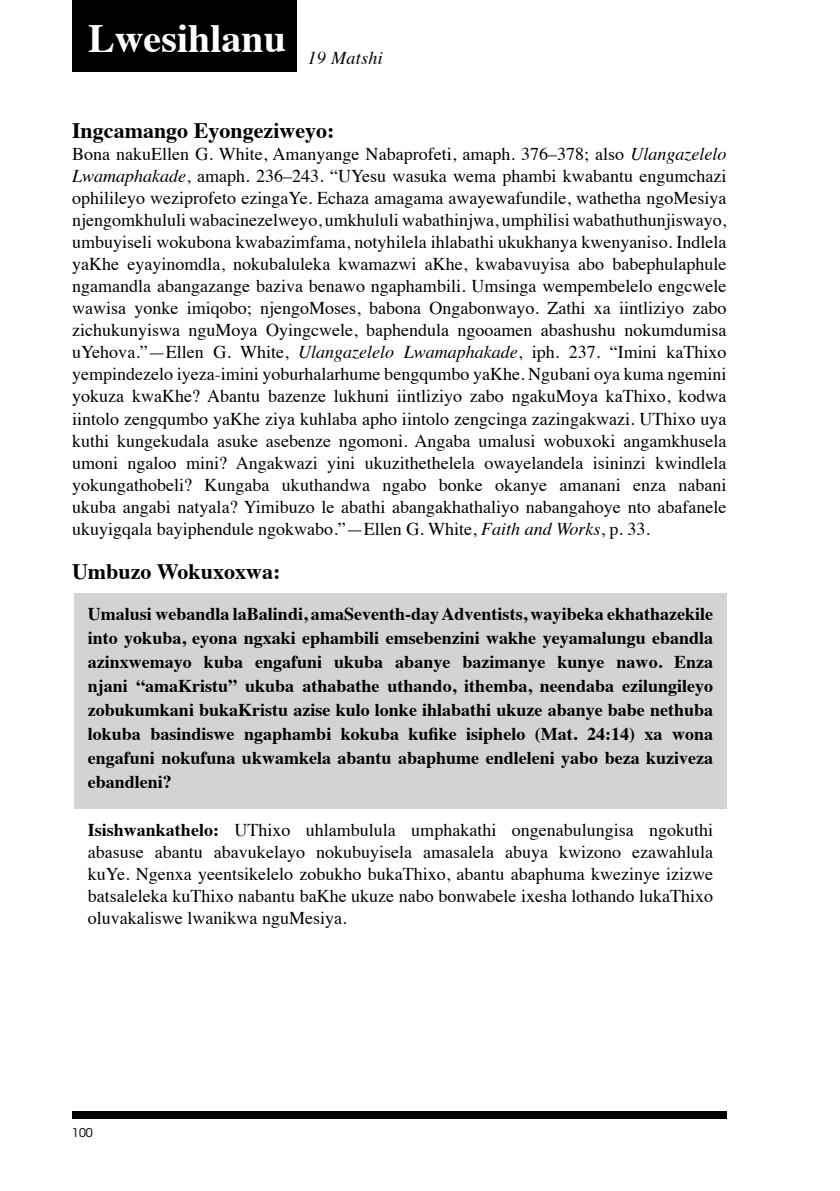
<style>
.page{position:relative;width:840px;height:1191px;background:#fff}
.page>*{position:absolute;margin:0;border:0;box-sizing:border-box;transform-origin:0 0}
.t1{font:700 40px "Times";color:#fff}
.t2{font:700 22px "Times";color:#000}
.t3{font:18px/22px "Times";color:#000;text-align:justify}
.t4{font:700 18px/24px "Times";color:#000;text-align:justify}
.t5{font:italic 18px "Times";letter-spacing:.02em;color:#000}
.t6{font:12px "ITC Avant Garde Std";color:#000}
.s1{font-style:italic}
.s2{font-weight:700}
</style>
<div class="page">
<div style="left:72px;top:1111px;width:654px;height:8px;background:#000"></div>
<div style="left:72px;top:0;width:225px;height:71px;background:#000"></div>
<div style="left:74px;top:593px;width:652px;height:215px;background:#d1d3d4"></div>
<h1 class="t1" style="left:88px;top:0;width:199px">Lwesihlanu</h1>
<p class="t5" style="left:307px;top:42px;width:77px">19 Matshi</p>
<p class="t2" style="left:72px;top:110px;width:264px">Ingcamango Eyongeziweyo:</p>
<p class="t3" style="left:72px;top:142px;width:655px">Bona nakuEllen G. White, Amanyange Nabaprofeti, amaph. 376–378; also <span class="s1">Ulangazelelo Lwamaphakade</span>, amaph. 236–243. “UYesu wasuka wema phambi kwabantu engumchazi ophilileyo weziprofeto ezingaYe. Echaza amagama awayewafundile, wathetha ngoMesiya njengomkhululi wabacinezelweyo, umkhululi wabathinjwa, umphilisi wabathuthunjiswayo, umbuyiseli wokubona kwabazimfama, notyhilela ihlabathi ukukhanya kwenyaniso. Indlela yaKhe eyayinomdla, nokubaluleka kwamazwi aKhe, kwabavuyisa abo babephulaphule ngamandla abangazange baziva benawo ngaphambili. Umsinga wempembelelo engcwele wawisa yonke imiqobo; njengoMoses, babona Ongabonwayo. Zathi xa iintliziyo zabo zichukunyiswa nguMoya Oyingcwele, baphendula ngooamen abashushu nokumdumisa uYehova.”—Ellen G. White, <span class="s1">Ulangazelelo Lwamaphakade</span>, iph. 237. “Imini kaThixo yempindezelo iyeza-imini yoburhalarhume bengqumbo yaKhe. Ngubani oya kuma ngemini yokuza kwaKhe? Abantu bazenze lukhuni iintliziyo zabo ngakuMoya kaThixo, kodwa iintolo zengqumbo yaKhe ziya kuhlaba apho iintolo zengcinga zazingakwazi. UThixo uya kuthi kungekudala asuke asebenze ngomoni. Angaba umalusi wobuxoki angamkhusela umoni ngaloo mini? Angakwazi yini ukuzithethelela owayelandela isininzi kwindlela yokungathobeli? Kungaba ukuthandwa ngabo bonke okanye amanani enza nabani ukuba angabi natyala? Yimibuzo le abathi abangakhathaliyo nabangahoye nto abafanele ukuyigqala bayiphendule ngokwabo.”—Ellen G. White, <span class="s1">Faith and Works</span>, p. 33.</p>
<p class="t2" style="left:72px;top:550px;width:210px">Umbuzo Wokuxoxwa:</p>
<p class="t4" style="left:88px;top:600px;width:626px">Umalusi webandla laBalindi, amaSeventh-day Adventists, wayibeka ekhathazekile into yokuba, eyona ngxaki ephambili emsebenzini wakhe yeyamalungu ebandla azinxwemayo kuba engafuni ukuba abanye bazimanye kunye nawo. Enza njani “amaKristu” ukuba athabathe uthando, ithemba, neendaba ezilungileyo zobukumkani bukaKristu azise kulo lonke ihlabathi ukuze abanye babe nethuba lokuba basindiswe ngaphambi kokuba kufike isiphelo (Mat. 24:14) xa wona engafuni nokufuna ukwamkela abantu abaphume endleleni yabo beza kuziveza ebandleni?</p>
<p class="t3" style="left:88px;top:817px;width:626px"><span class="s2">Isishwankathelo:</span> UThixo uhlambulula umphakathi ongenabulungisa ngokuthi abasuse abantu abavukelayo nokubuyisela amasalela abuya kwizono ezawahlula kuYe. Ngenxa yeentsikelelo zobukho bukaThixo, abantu abaphuma kwezinye izizwe batsaleleka kuThixo nabantu baKhe ukuze nabo bonwabele ixesha lothando lukaThixo oluvakaliswe lwanikwa nguMesiya.</p>
<p class="t6" style="left:72px;top:1125px;width:22px">100</p>
</div>
